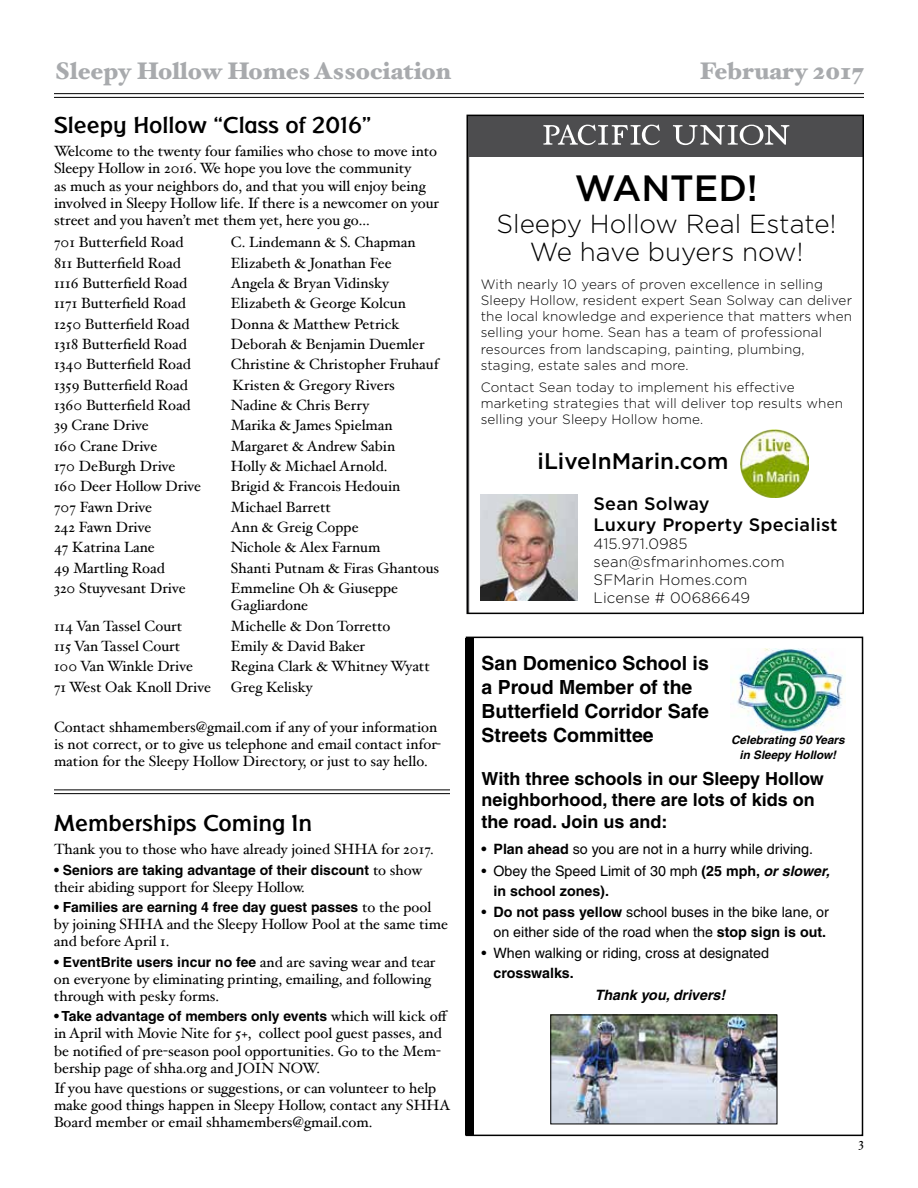
<style>
.page{position:relative;width:918px;height:1188px;background:#fff}
.page>*{position:absolute;margin:0;border:0;box-sizing:border-box;transform-origin:0 0}
.t1{font:500 36.6px "Gotham";color:#000}
.t2{font:300 26.1px/28.5px "Gotham";color:#000;text-align:center}
.t3{font:500 24px "Badger";color:#000;scale:1.1 1}
.t4{font:900 24px "Hoefler Text";color:#a8aaad}
.t5{font:500 22.5px "Gotham";color:#000}
.t6{font:700 19.5px/24px "Helvetica";color:#000}
.t7{font:700 18px/21.6px "Helvetica";color:#000}
.t8{font:500 18px/21.6px "Gotham";letter-spacing:.01em;color:#000}
.t9{font:300 15px/18px "Gotham";letter-spacing:.01em;color:#000}
.t10{font:14.85px/17.1px "Hoefler Text";color:#000}
.t11{font:14.25px/19.5px "Helvetica";color:#000}
.t12{font:italic 700 14.25px "Helvetica";color:#000}
.t13{font:700 14.25px "Helvetica";color:#000}
.t14{font:700 13.95px "Helvetica";color:#000}
.t15{font:300 13.5px/16.2px "Gotham";letter-spacing:.01em;color:#000}
.t16{font:13.5px "Hoefler Text";color:#000}
.t17{font:italic 700 11.7px/15.6px "Helvetica";color:#000;text-align:center}
.s1{font-family:"Hoefler Text";font-weight:400;font-size:14.85px}
.s2{font-weight:700}
.s3{font-weight:700;font-style:italic}
</style>
<div class="page">
<hr style="left:54px;top:93px;width:810px;height:1px;background:#000">
<hr style="left:54px;top:97px;width:810px;height:1px;background:#000">
<hr style="left:54px;top:790px;width:396px;height:1px;background:#000">
<hr style="left:54px;top:793px;width:396px;height:1px;background:#000">
<img style="left:552px;top:1017px;width:223px;height:105px">
<div style="left:550px;top:1015px;width:227px;height:109px;border:1px solid #000"></div>
<img style="left:732px;top:649px;width:114px;height:85px">
<div style="left:465px;top:638px;width:9px;height:498px;background:#000"></div>
<svg style="left:469px;top:157px;width:340px;height:454px"></svg>
<img style="left:741px;top:430px;width:67px;height:67px">
<img style="left:481px;top:495px;width:96px;height:106px">
<div style="left:468px;top:115px;width:395px;height:42px;background:#4d4d4f"></div>
<svg style="left:673px;top:125px;width:116px;height:20px"></svg>
<svg style="left:543px;top:125px;width:117px;height:20px"></svg>
<div style="left:466px;top:115px;width:398px;height:499px;border:2px solid #000"></div>
<h3 class="t4" style="left:54px;top:57px;width:398px">Sleepy Hollow Homes Association</h3>
<h3 class="t4" style="left:699px;top:57px;width:166px">February 2017</h3>
<h3 class="t3" style="left:54px;top:111px;width:290px">Sleepy Hollow “Class of 2016”</h3>
<p class="t10" style="left:54px;top:143px;width:387px">Welcome to the twenty four families who chose to move into Sleepy Hollow in 2016. We hope you love the community<br>as much as your neighbors do, and that you will enjoy being involved in Sleepy Hollow life. If there is a newcomer on your street and you haven’t met them yet, here you go...</p>
<p class="t10" style="left:54px;top:234px;width:131px">701 Butterfield Road</p>
<p class="t10" style="left:231px;top:234px;width:186px">C. Lindemann &amp; S. Chapman</p>
<p class="t10" style="left:54px;top:254px;width:128px">811 Butterfield Road</p>
<p class="t10" style="left:231px;top:254px;width:162px">Elizabeth &amp; Jonathan Fee</p>
<p class="t10" style="left:54px;top:274px;width:135px">1116 Butterfield Road</p>
<p class="t10" style="left:231px;top:274px;width:160px">Angela &amp; Bryan Vidinsky</p>
<p class="t10" style="left:54px;top:295px;width:133px">1171 Butterfield Road</p>
<p class="t10" style="left:231px;top:295px;width:176px">Elizabeth &amp; George Kolcun</p>
<p class="t10" style="left:54px;top:315px;width:137px">1250 Butterfield Road</p>
<p class="t10" style="left:231px;top:315px;width:170px">Donna &amp; Matthew Petrick</p>
<p class="t10" style="left:54px;top:335px;width:134px">1318 Butterfield Road</p>
<p class="t10" style="left:231px;top:335px;width:195px">Deborah &amp; Benjamin Duemler</p>
<p class="t10" style="left:54px;top:356px;width:138px">1340 Butterfield Road</p>
<p class="t10" style="left:231px;top:356px;width:209px">Christine &amp; Christopher Fruhauf</p>
<p class="t10" style="left:54px;top:376px;width:135px">1359 Butterfield Road</p>
<p class="t10" style="left:232px;top:376px;width:164px">Kristen &amp; Gregory Rivers</p>
<p class="t10" style="left:54px;top:396px;width:138px">1360 Butterfield Road</p>
<p class="t10" style="left:231px;top:396px;width:140px">Nadine &amp; Chris Berry</p>
<p class="t10" style="left:54px;top:417px;width:96px">39 Crane Drive</p>
<p class="t10" style="left:231px;top:417px;width:163px">Marika &amp; James Spielman</p>
<p class="t10" style="left:54px;top:437px;width:105px">160 Crane Drive</p>
<p class="t10" style="left:231px;top:437px;width:166px">Margaret &amp; Andrew Sabin</p>
<p class="t10" style="left:54px;top:457px;width:123px">170 DeBurgh Drive</p>
<p class="t10" style="left:231px;top:457px;width:158px">Holly &amp; Michael Arnold.</p>
<p class="t10" style="left:54px;top:478px;width:149px">160 Deer Hollow Drive</p>
<p class="t10" style="left:231px;top:478px;width:171px">Brigid &amp; Francois Hedouin</p>
<p class="t10" style="left:54px;top:498px;width:100px">707 Fawn Drive</p>
<p class="t10" style="left:231px;top:498px;width:102px">Michael Barrett</p>
<p class="t10" style="left:54px;top:518px;width:99px">242 Fawn Drive</p>
<p class="t10" style="left:231px;top:518px;width:129px">Ann &amp; Greig Coppe</p>
<p class="t10" style="left:54px;top:539px;width:102px">47 Katrina Lane</p>
<p class="t10" style="left:231px;top:539px;width:151px">Nichole &amp; Alex Farnum</p>
<p class="t10" style="left:54px;top:559px;width:112px">49 Martling Road</p>
<p class="t10" style="left:231px;top:559px;width:210px">Shanti Putnam &amp; Firas Ghantous</p>
<p class="t10" style="left:54px;top:579px;width:133px">320 Stuyvesant Drive</p>
<p class="t10" style="left:231px;top:579px;width:169px">Emmeline Oh &amp; Giuseppe<br>Gagliardone</p>
<p class="t10" style="left:54px;top:617px;width:130px">114 Van Tassel Court</p>
<p class="t10" style="left:231px;top:617px;width:161px">Michelle &amp; Don Torretto</p>
<p class="t10" style="left:54px;top:637px;width:128px">115 Van Tassel Court</p>
<p class="t10" style="left:231px;top:637px;width:136px">Emily &amp; David Baker</p>
<p class="t10" style="left:54px;top:658px;width:141px">100 Van Winkle Drive</p>
<p class="t10" style="left:231px;top:658px;width:200px">Regina Clark &amp; Whitney Wyatt</p>
<p class="t10" style="left:54px;top:678px;width:159px">71 West Oak Knoll Drive</p>
<p class="t10" style="left:231px;top:678px;width:83px">Greg Kelisky</p>
<p class="t10" style="left:54px;top:719px;width:388px">Contact shhamembers@gmail.com if any of your information is not correct, or to give us telephone and email contact infor&shy;mation for the Sleepy Hollow Directory, or just to say hello.</p>
<h3 class="t3" style="left:54px;top:809px;width:236px">Memberships Coming In</h3>
<p class="t10" style="left:54px;top:841px;width:381px">Thank you to those who have already joined SHHA for 2017.</p>
<p class="t14" style="left:54px;top:861px;width:370px">• Seniors are taking advantage of their discount <span class="s1">to show</span></p>
<p class="t10" style="left:54px;top:878px;width:252px">their abiding support for Sleepy Hollow.</p>
<p class="t14" style="left:54px;top:899px;width:379px">• Families are earning 4 free day guest passes <span class="s1">to the pool</span></p>
<p class="t10" style="left:54px;top:916px;width:396px">by joining SHHA and the Sleepy Hollow Pool at the same time and before April 1.</p>
<p class="t14" style="left:54px;top:953px;width:383px">• EventBrite users incur no fee <span class="s1">and are saving wear and tear</span></p>
<p class="t10" style="left:54px;top:970px;width:379px">on everyone by eliminating printing, emailing, and following through with pesky forms.</p>
<p class="t14" style="left:54px;top:1008px;width:396px">• Take advantage of members only events <span class="s1">which will kick off</span></p>
<p class="t10" style="left:54px;top:1025px;width:389px;text-align:justify">in April with Movie Nite for 5+, collect pool guest passes, and be notified of pre-season pool opportunities. Go to the Mem&shy;bership page of shha.org and JOIN NOW.</p>
<p class="t10" style="left:54px;top:1079px;width:398px">If you have questions or suggestions, or can volunteer to help make good things happen in Sleepy Hollow, contact any SHHA<br>Board member or email shhamembers@gmail.com.</p>
<h1 class="t1" style="left:575px;top:164px;width:185px">WANTED!</h1>
<h2 class="t2" style="left:497px;top:208px;width:341px">Sleepy Hollow Real Estate!<br>We have buyers now!</h2>
<p class="t15" style="left:481px;top:276px;width:373px">With nearly 10 years of proven excellence in selling Sleepy Hollow, resident expert Sean Solway can deliver the local knowledge and experience that matters when selling your home. Sean has a team of professional resources from landscaping, painting, plumbing, staging, estate sales and more.</p>
<p class="t15" style="left:481px;top:379px;width:364px">Contact Sean today to implement his effective marketing strategies that will deliver top results when selling your Sleepy Hollow home.</p>
<h3 class="t5" style="left:538px;top:447px;width:192px">iLiveInMarin.com</h3>
<p class="t8" style="left:594px;top:492px;width:245px">Sean Solway<br>Luxury Property Specialist</p>
<p class="t9" style="left:594px;top:534px;width:193px">415.971.0985 sean@sfmarinhomes.com<br>SFMarin Homes.com<br>License # 00686649</p>
<h3 class="t6" style="left:482px;top:650px;width:229px">San Domenico School is a Proud Member of the<br>Butterfield Corridor Safe<br>Streets Committee</h3>
<p class="t7" style="left:482px;top:767px;width:344px">With three schools in our Sleepy Hollow neighborhood, there are lots of kids on the road. Join us and:</p>
<p class="t11" style="left:482px;top:840px;width:333px"><span class="s2">• Plan ahead</span> so you are not in a hurry while driving.</p>
<p class="t11" style="left:494px;top:861px;width:338px;text-indent:-12px">• Obey the Speed Limit of 30 mph <span class="s2">(25 mph,</span> <span class="s3">or slower, </span><span class="s2">in school zones).</span></p>
<p class="t11" style="left:482px;top:902px;width:349px;text-align:right">• <span class="s2">Do not pass yellow</span> school buses in the bike lane, or on either side of the road when the <span class="s2">stop sign is out.</span></p>
<p class="t11" style="left:482px;top:944px;width:289px">• When walking or riding, cross at designated</p>
<p class="t13" style="left:494px;top:964px;width:82px">crosswalks.</p>
<p class="t12" style="left:595px;top:986px;width:132px">Thank you, drivers!</p>
<p class="t17" style="left:731px;top:731px;width:115px">Celebrating 50 Years in Sleepy Hollow!</p>
<p class="t16" style="left:859px;top:1134px;width:7px">3</p>
</div>
